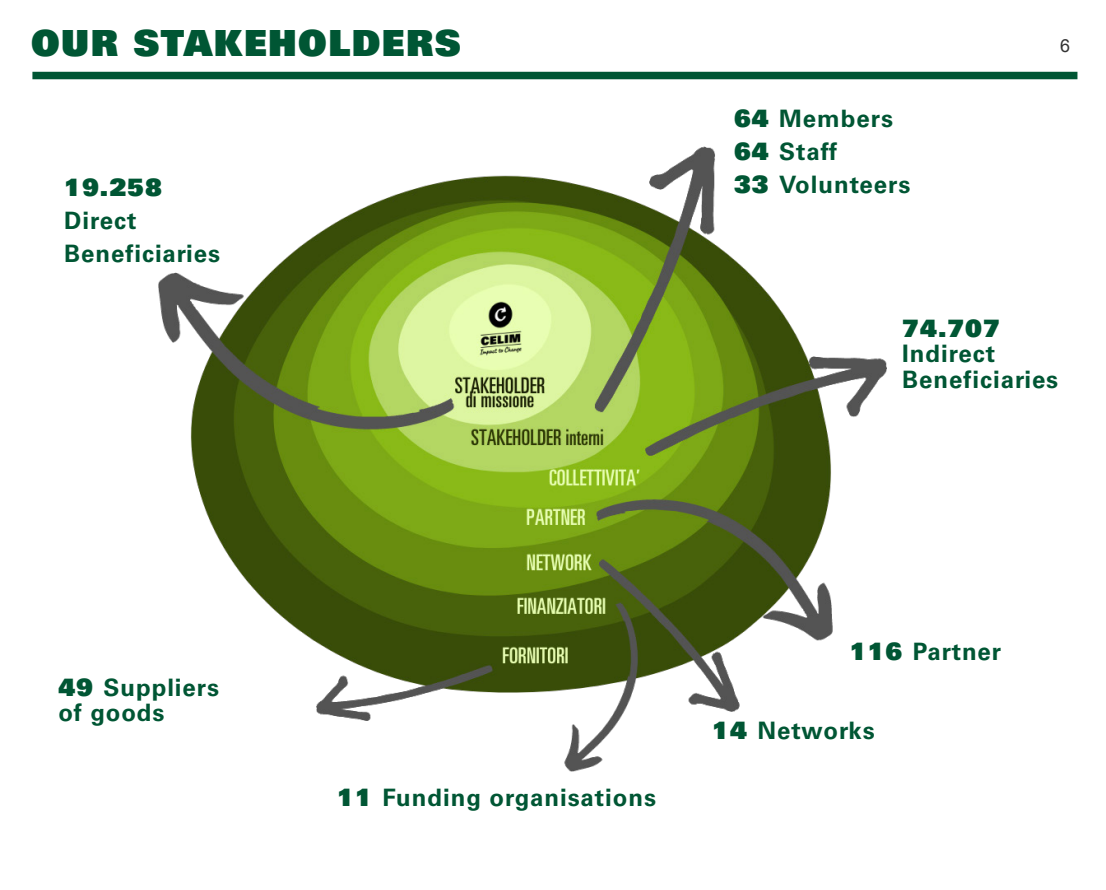
<style>
.page{position:relative;width:1106px;height:890px;background:#fff}
.page>*{position:absolute;margin:0;border:0;box-sizing:border-box;transform-origin:0 0}
.t1{font:36px "Univers LT Std X Black";letter-spacing:.04em;color:#005634}
.t2{font:700 24px/33px "Univers LT Std";letter-spacing:.04em;color:#005634}
.t3{font:24px "Univers LT Std X Black";letter-spacing:.04em;color:#005634}
.t4{font:18px "Arial";color:#333}
.s1{font-family:"Univers LT Std X Black";font-weight:400}
</style>
<div class="page">
<img style="left:44px;top:71px;width:1034px;height:701px">
<div style="left:32px;top:72px;width:1045px;height:7px;background:#005634"></div>
<svg style="left:720px;top:102px;width:330px;height:180px"></svg>
<div style="left:719px;top:101px;width:280px;height:142px;background:#fff"></div>
<div style="left:890px;top:312px;width:216px;height:142px;background:#fff"></div>
<div style="left:838px;top:621px;width:171px;height:88px;background:#fff"></div>
<div style="left:680px;top:715px;width:183px;height:99px;background:#fff"></div>
<div style="left:310px;top:736px;width:252px;height:94px;background:#fff"></div>
<div style="left:40px;top:661px;width:270px;height:107px;background:#fff"></div>
<div style="left:49px;top:169px;width:217px;height:101px;background:#fff"></div>
<svg style="left:863px;top:378px;width:27px;height:62px"></svg>
<div style="left:765px;top:110px;width:309px;height:147px;background:#fff"></div>
<p class="t1" style="left:31px;top:19px;width:431px">OUR STAKEHOLDERS</p>
<p class="t4" style="left:1060px;top:33px;width:12px">6</p>
<p class="t2" style="left:734px;top:103px;width:160px"><span class="s1">64</span> Members</p>
<p class="t2" style="left:734px;top:136px;width:105px"><span class="s1">64</span> Staff</p>
<p class="t3" style="left:64px;top:171px;width:99px">19.258</p>
<p class="t2" style="left:734px;top:169px;width:178px"><span class="s1">33</span> Volunteers</p>
<p class="t2" style="left:64px;top:204px;width:157px">Direct<br>Beneficiaries</p>
<p class="t3" style="left:902px;top:312px;width:99px">74.707</p>
<p class="t2" style="left:902px;top:337px;width:94px">Indirect</p>
<p class="t2" style="left:902px;top:363px;width:157px">Beneficiaries</p>
<p class="t2" style="left:58px;top:671px;width:162px"><span class="s1">49</span> Suppliers</p>
<p class="t2" style="left:58px;top:696px;width:108px">of goods</p>
<p class="t2" style="left:337px;top:780px;width:320px"><span class="s1">11</span> Funding organisations</p>
<p class="t2" style="left:850px;top:635px;width:153px"><span class="s1">116</span> Partner</p>
<p class="t2" style="left:712px;top:714px;width:164px"><span class="s1">14</span> Networks</p>
</div>
